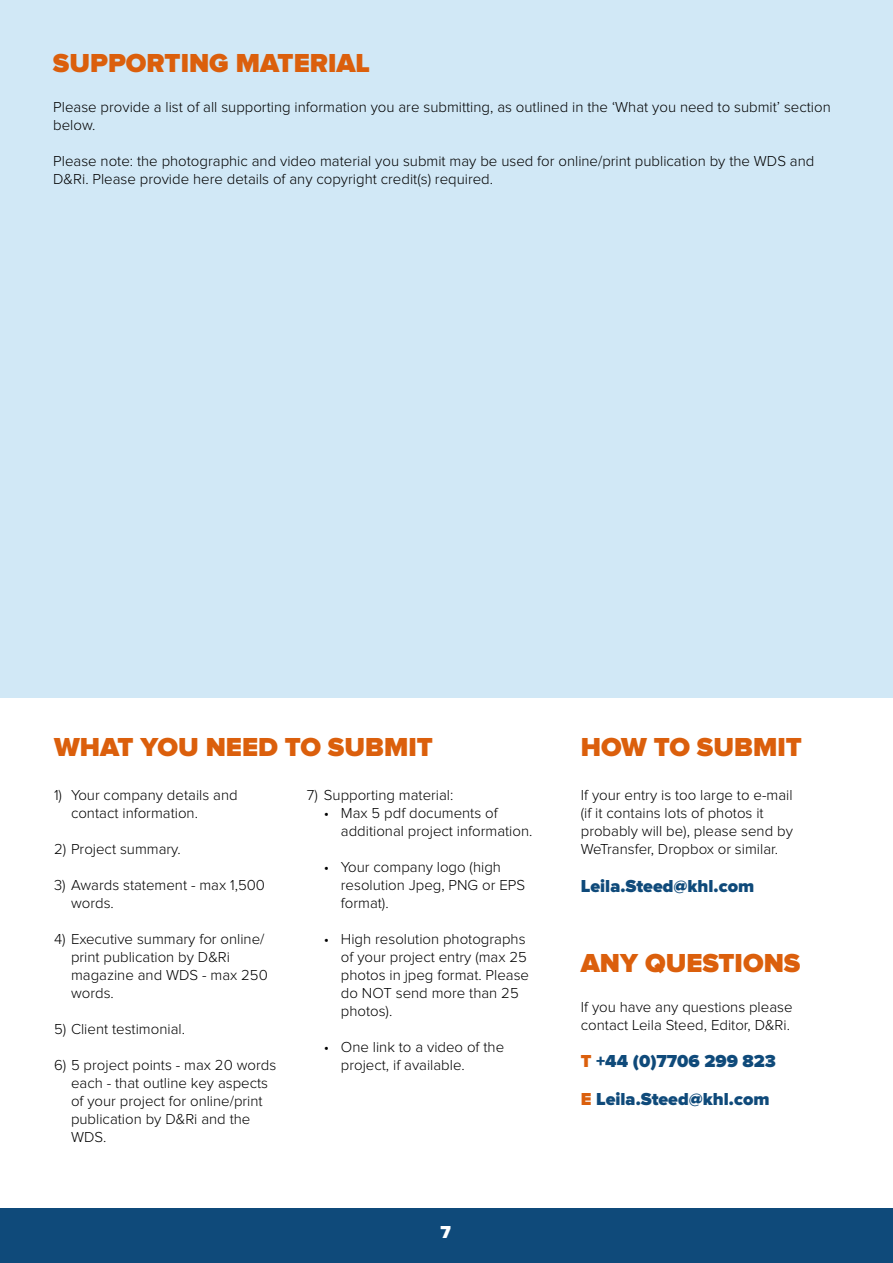
<style>
.page{position:relative;width:893px;height:1263px;background:#fff}
.page>*{position:absolute;margin:0;border:0;box-sizing:border-box;transform-origin:0 0}
.t1{font:900 27px "Proxima Nova";color:#db5f0c}
.t2{font:900 18px/37.5px "Proxima Nova";color:#0f4a7a}
.t3{font:900 18px "Proxima Nova";color:#fff}
.t4{font:300 15px/18px "Proxima Nova";color:#000}
.s1{color:#db5f0c}
</style>
<div class="page">
<div style="left:0;top:0;width:893px;height:697px;background:#d1e8f6"></div>
<div style="left:0;top:1209px;width:893px;height:54px;background:#0f4a7a"></div>
<h1 class="t1" style="left:53px;top:51px;width:319px">SUPPORTING MATERIAL</h1>
<p class="t4" style="left:53px;top:98px;width:779px">Please provide a list of all supporting information you are submitting, as outlined in the ‘What you need to submit’ section below.</p>
<p class="t4" style="left:53px;top:152px;width:763px">Please note: the photographic and video material you submit may be used for online/print publication by the WDS and<br>D&amp;Ri. Please provide here details of any copyright credit(s) required.</p>
<h1 class="t1" style="left:54px;top:735px;width:380px">WHAT YOU NEED TO SUBMIT</h1>
<h1 class="t1" style="left:581px;top:735px;width:222px">HOW TO SUBMIT</h1>
<p class="t4" style="left:71px;top:787px;width:168px;text-indent:-17px">1) Your company details and contact information.</p>
<p class="t4" style="left:54px;top:841px;width:128px">2) Project summary.</p>
<p class="t4" style="left:71px;top:877px;width:195px;text-indent:-17px">3) Awards statement - max 1,500 words.</p>
<p class="t4" style="left:71px;top:931px;width:198px;text-indent:-17px">4) Executive summary for online/ print publication by D&amp;Ri magazine and WDS - max 250 words.</p>
<p class="t4" style="left:54px;top:1021px;width:132px">5) Client testimonial.</p>
<p class="t4" style="left:71px;top:1057px;width:207px;text-indent:-17px">6) 5 project points - max 20 words each - that outline key aspects of your project for online/print publication by D&amp;Ri and the<br>WDS.</p>
<p class="t4" style="left:307px;top:787px;width:148px">7) Supporting material:</p>
<p class="t4" style="left:341px;top:805px;width:193px;text-indent:-17px">• Max 5 pdf documents of additional project information.</p>
<p class="t4" style="left:341px;top:859px;width:186px;text-indent:-17px">• Your company logo (high resolution Jpeg, PNG or EPS format).</p>
<p class="t4" style="left:341px;top:931px;width:190px;text-indent:-17px">• High resolution photographs of your project entry (max 25 photos in jpeg format. Please do NOT send more than 25 photos).</p>
<p class="t4" style="left:341px;top:1039px;width:165px;text-indent:-17px">• One link to a video of the project, if available.</p>
<p class="t3" style="left:441px;top:1224px;width:12px">7</p>
<p class="t4" style="left:581px;top:787px;width:214px">If your entry is too large to e-mail (if it contains lots of photos it probably will be), please send by WeTransfer, Dropbox or similar.</p>
<p class="t2" style="left:581px;top:867px;width:175px">Leila.Steed@khl.com</p>
<h1 class="t1" style="left:581px;top:951px;width:221px">ANY QUESTIONS</h1>
<p class="t4" style="left:581px;top:998px;width:213px">If you have any questions please contact Leila Steed, Editor, D&amp;Ri.</p>
<p class="t2" style="left:581px;top:1043px;width:197px"><span class="s1">T</span> +44 (0)7706 299 823<br><span class="s1">E</span> Leila.Steed@khl.com</p>
</div>
